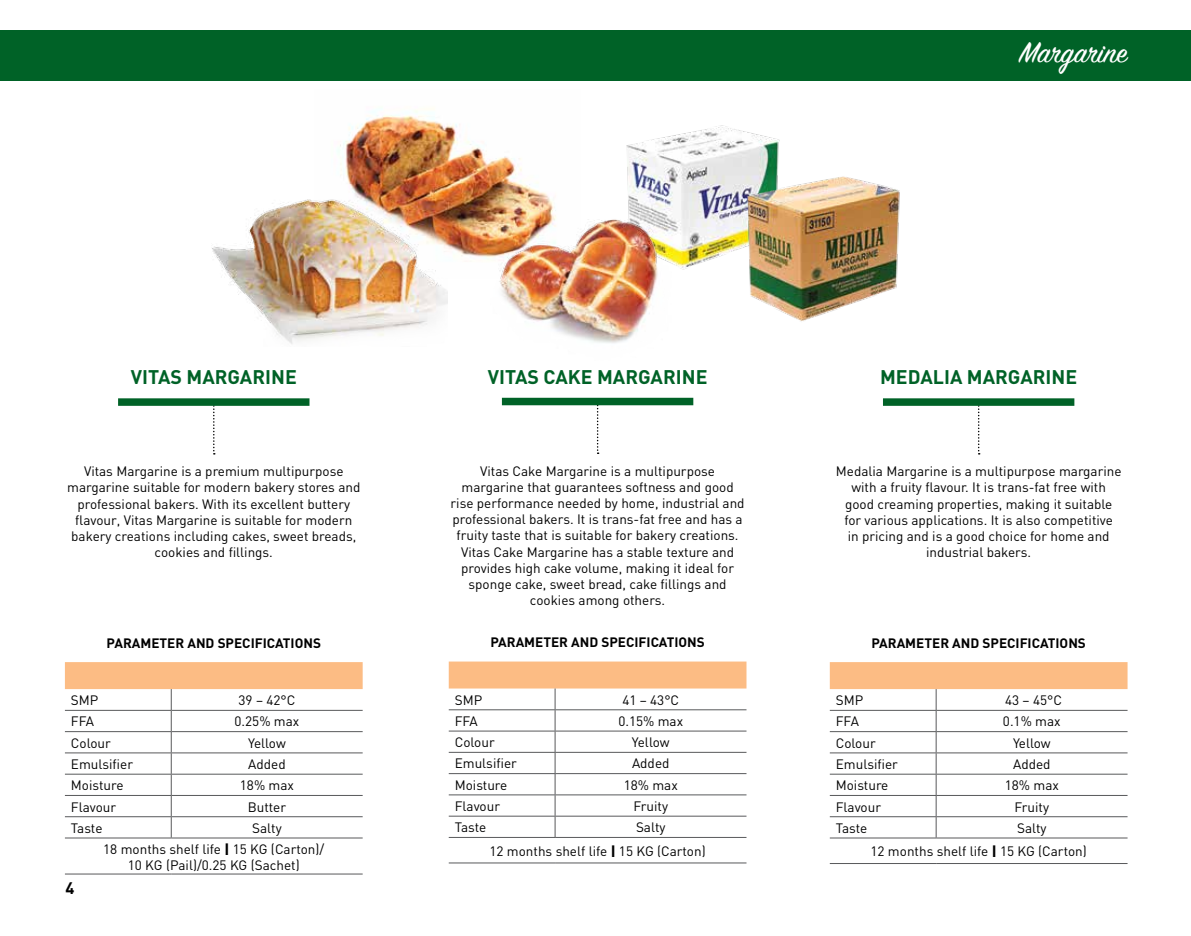
<style>
.page{position:relative;width:1191px;height:936px;background:#fff}
.page>*{position:absolute;margin:0;border:0;box-sizing:border-box;transform-origin:0 0}
.t1{font:32.4px "Sign Painter House Script";letter-spacing:-.005em;color:#fff}
.t2{font:700 19.5px "DIN";color:#006227}
.t3{font:700 16.5px "DIN";color:#000}
.t4{font:13.5px/16.2px "DIN";color:#000;text-align:center}
.t5{font:700 13.5px "DIN";color:#000}
.s1{font-weight:900}
</style>
<div class="page">
<img style="left:626px;top:129px;width:82px;height:141px">
<img style="left:212px;top:199px;width:235px;height:145px">
<hr style="left:829px;top:710px;width:107px;height:1px;background:#58595b">
<hr style="left:829px;top:731px;width:107px;height:1px;background:#58595b">
<hr style="left:829px;top:752px;width:107px;height:1px;background:#58595b">
<hr style="left:829px;top:773px;width:107px;height:1px;background:#58595b">
<hr style="left:829px;top:795px;width:107px;height:1px;background:#58595b">
<hr style="left:829px;top:816px;width:107px;height:1px;background:#58595b">
<svg style="left:830px;top:662px;width:297px;height:175px"></svg>
<hr style="left:829px;top:837px;width:107px;height:1px;background:#58595b">
<hr style="left:936px;top:837px;width:191px;height:1px;background:#58595b">
<hr style="left:829px;top:863px;width:107px;height:1px;background:#58595b">
<hr style="left:936px;top:863px;width:191px;height:1px;background:#58595b">
<div style="left:0;top:30px;width:1191px;height:51px;background:#006227"></div>
<svg style="left:978px;top:406px;width:1px;height:48px"></svg>
<div style="left:883px;top:398px;width:191px;height:8px;background:#006227"></div>
<svg style="left:65px;top:662px;width:298px;height:175px"></svg>
<hr style="left:65px;top:837px;width:106px;height:1px;background:#58595b">
<hr style="left:171px;top:837px;width:192px;height:1px;background:#58595b">
<hr style="left:65px;top:873px;width:106px;height:1px;background:#58595b">
<hr style="left:171px;top:873px;width:192px;height:1px;background:#58595b">
<svg style="left:213px;top:406px;width:2px;height:48px"></svg>
<div style="left:118px;top:398px;width:191px;height:8px;background:#006227"></div>
<svg style="left:449px;top:661px;width:297px;height:176px"></svg>
<hr style="left:449px;top:837px;width:106px;height:1px;background:#58595b">
<hr style="left:555px;top:837px;width:191px;height:1px;background:#58595b">
<hr style="left:449px;top:862px;width:106px;height:1px;background:#58595b">
<hr style="left:555px;top:862px;width:191px;height:1px;background:#58595b">
<svg style="left:597px;top:405px;width:1px;height:49px"></svg>
<div style="left:502px;top:398px;width:191px;height:7px;background:#006227"></div>
<img style="left:314px;top:110px;width:233px;height:168px">
<img style="left:708px;top:125px;width:192px;height:197px">
<img style="left:455px;top:195px;width:218px;height:148px">
<h1 class="t1" style="left:1019px;top:32px;width:109px">Margarine</h1>
<h2 class="t2" style="left:131px;top:364px;width:167px">VITAS MARGARINE</h2>
<h2 class="t2" style="left:488px;top:364px;width:221px">VITAS CAKE MARGARINE</h2>
<h2 class="t2" style="left:880px;top:364px;width:199px">MEDALIA MARGARINE</h2>
<p class="t4" style="left:67px;top:463px;width:295px">Vitas Margarine is a premium multipurpose margarine suitable for modern bakery stores and professional bakers. With its excellent buttery flavour, Vitas Margarine is suitable for modern bakery creations including cakes, sweet breads, cookies and fillings.</p>
<p class="t5" style="left:107px;top:634px;width:216px">PARAMETER AND SPECI FICATIONS</p>
<p class="t4" style="left:450px;top:462px;width:295px">Vitas Cake Margarine is a multipurpose margarine that guarantees softness and good rise performance needed by home, industrial and professional bakers. It is trans-fat free and has a fruity taste that is suitable for bakery creations.<br>Vitas Cake Margarine has a stable texture and provides high cake volume, making it ideal for sponge cake, sweet bread, cake fillings and cookies among others.</p>
<p class="t5" style="left:490px;top:633px;width:216px">PARAMETER AND SPECI FICATIONS</p>
<p class="t4" style="left:836px;top:463px;width:287px">Medalia Margarine is a multipurpose margarine with a fruity flavour. It is trans-fat free with good creaming properties, making it suitable for various applications. It is also competitive<br>in pricing and is a good choice for home and industrial bakers.</p>
<p class="t5" style="left:871px;top:634px;width:216px">PARAMETER AND SPECI FICATIONS</p>
<p class="t4" style="left:71px;top:692px;width:29px">SMP</p>
<p class="t4" style="left:238px;top:692px;width:58px">39 – 42°C</p>
<p class="t4" style="left:71px;top:713px;width:25px">FFA</p>
<p class="t4" style="left:234px;top:713px;width:66px">0.25% max</p>
<p class="t4" style="left:71px;top:734px;width:41px">Colour</p>
<p class="t4" style="left:248px;top:734px;width:39px">Yellow</p>
<p class="t4" style="left:71px;top:755px;width:64px">Emulsifier</p>
<p class="t4" style="left:248px;top:755px;width:39px">Added</p>
<p class="t4" style="left:71px;top:777px;width:54px">Moisture</p>
<p class="t4" style="left:240px;top:777px;width:56px">18% max</p>
<p class="t4" style="left:71px;top:798px;width:47px">Flavour</p>
<p class="t4" style="left:248px;top:798px;width:40px">Butter</p>
<p class="t4" style="left:71px;top:819px;width:33px">Taste</p>
<p class="t4" style="left:103px;top:817px;width:223px;line-height:20.7px;text-align:left;text-indent:149px">Salty<br>18 months shelf life <span class="s1">|</span> 15 KG (Carton)/</p>
<p class="t4" style="left:128px;top:856px;width:173px">10 KG (Pail)/0.25 KG (Sachet)</p>
<p class="t4" style="left:455px;top:691px;width:29px">SMP</p>
<p class="t4" style="left:622px;top:691px;width:58px">41 – 43°C</p>
<p class="t4" style="left:455px;top:712px;width:25px">FFA</p>
<p class="t4" style="left:618px;top:712px;width:66px">0.15% max</p>
<p class="t4" style="left:455px;top:734px;width:41px">Colour</p>
<p class="t4" style="left:632px;top:734px;width:39px">Yellow</p>
<p class="t4" style="left:455px;top:755px;width:64px">Emulsifier</p>
<p class="t4" style="left:632px;top:755px;width:39px">Added</p>
<p class="t4" style="left:455px;top:776px;width:54px">Moisture</p>
<p class="t4" style="left:623px;top:776px;width:56px">18% max</p>
<p class="t4" style="left:455px;top:797px;width:47px">Flavour</p>
<p class="t4" style="left:633px;top:797px;width:36px">Fruity</p>
<p class="t4" style="left:455px;top:819px;width:33px">Taste</p>
<p class="t4" style="left:489px;top:815px;width:218px;line-height:23.5px;text-align:left;text-indent:146px">Salty<br>12 months shelf life <span class="s1">|</span> 15 KG (Carton)</p>
<p class="t4" style="left:835px;top:692px;width:29px">SMP</p>
<p class="t4" style="left:1005px;top:692px;width:58px">43 – 45°C</p>
<p class="t4" style="left:835px;top:713px;width:25px">FFA</p>
<p class="t4" style="left:1003px;top:713px;width:59px">0.1% max</p>
<p class="t4" style="left:835px;top:734px;width:41px">Colour</p>
<p class="t4" style="left:1013px;top:734px;width:39px">Yellow</p>
<p class="t4" style="left:835px;top:755px;width:64px">Emulsifier</p>
<p class="t4" style="left:1013px;top:755px;width:39px">Added</p>
<p class="t4" style="left:835px;top:777px;width:54px">Moisture</p>
<p class="t4" style="left:1004px;top:777px;width:56px">18% max</p>
<p class="t4" style="left:835px;top:798px;width:47px">Flavour</p>
<p class="t4" style="left:1014px;top:798px;width:36px">Fruity</p>
<p class="t4" style="left:835px;top:819px;width:33px">Taste</p>
<p class="t4" style="left:870px;top:815px;width:218px;line-height:23.5px;text-align:left;text-indent:146px">Salty<br>12 months shelf life <span class="s1">|</span> 15 KG (Carton)</p>
<p class="t3" style="left:66px;top:877px;width:10px">4</p>
</div>
